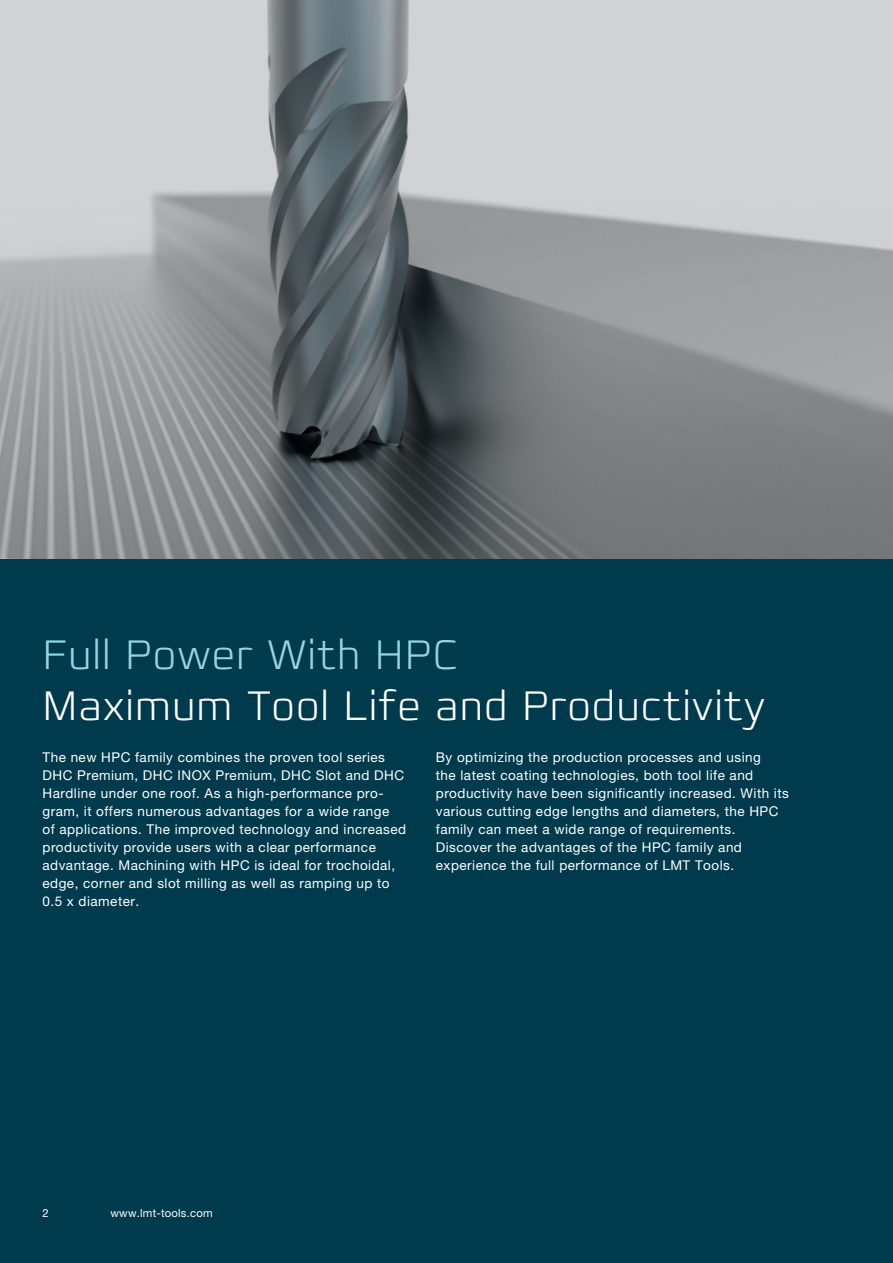
<style>
.page{position:relative;width:893px;height:1263px;background:#003a4d}
.page>*{position:absolute;margin:0;border:0;box-sizing:border-box;transform-origin:0 0}
.t1{font:200 42px "Francker Std";letter-spacing:.025em;color:#fff}
.t2{font:200 42px "Francker Std";letter-spacing:.025em;color:#93d6df}
.t3{font:13.5px/18px "Helvetica Neue LT Pro";letter-spacing:.035em;color:#fff}
.t4{font:11.25px "Helvetica Neue LT Pro";letter-spacing:.02em;color:#fff}
</style>
<div class="page">
<img style="left:0;top:0;width:366px;height:351px">
<img style="left:366px;top:0;width:368px;height:358px">
<img style="left:734px;top:0;width:159px;height:558px">
<img style="left:0;top:351px;width:631px;height:207px">
<img style="left:628px;top:358px;width:109px;height:200px">
<h1 class="t2" style="left:43px;top:639px;width:416px">Full Power With HPC</h1>
<h1 class="t1" style="left:43px;top:690px;width:724px">Maximum Tool Life and Productivity</h1>
<p class="t3" style="left:43px;top:749px;width:365px">The new HPC family combines the proven tool series DHC Premium, DHC INOX Premium, DHC Slot and DHC Hardline under one roof. As a high-performance pro&shy;gram, it offers numerous advantages for a wide range<br>of applications. The improved technology and increased productivity provide users with a clear performance advantage. Machining with HPC is ideal for trochoidal, edge, corner and slot milling as well as ramping up to 0.5 x diameter.</p>
<p class="t3" style="left:436px;top:749px;width:355px">By optimizing the production processes and using<br>the latest coating technologies, both tool life and productivity have been significantly increased. With its various cutting edge lengths and diameters, the HPC family can meet a wide range of requirements.<br>Discover the advantages of the HPC family and experience the full performance of LMT Tools.</p>
<p class="t4" style="left:43px;top:1209px;width:8px">2</p>
<p class="t4" style="left:111px;top:1209px;width:104px">www.lmt-tools.com</p>
</div>
